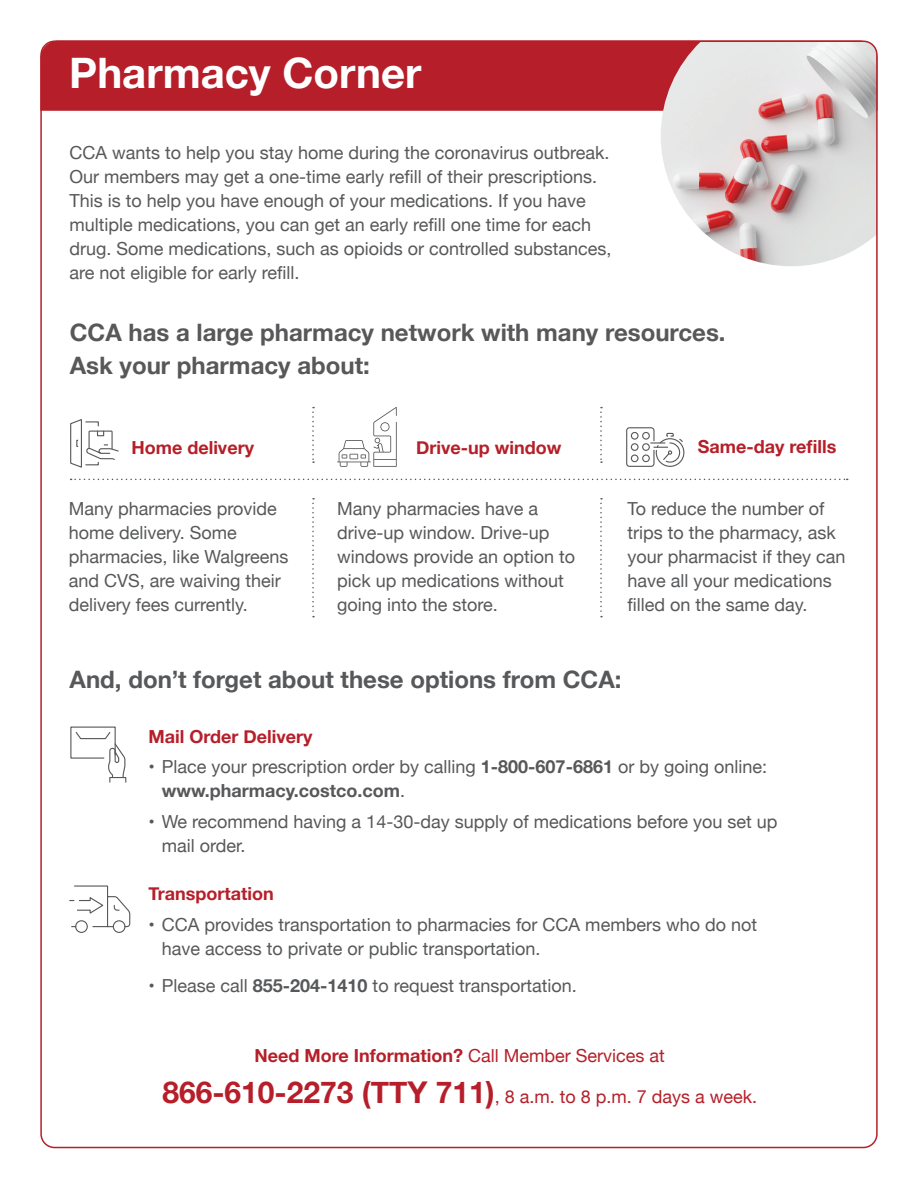
<style>
.page{position:relative;width:918px;height:1188px;background:#fff}
.page>*{position:absolute;margin:0;border:0;box-sizing:border-box;transform-origin:0 0}
.t1{font:700 42px "Helvetica Neue";color:#fff}
.t2{font:700 24px "Helvetica Neue";color:#57585a}
.t3{font:18px/24px "Helvetica Neue";color:#57585a}
.t4{font:700 18px "Helvetica Neue";color:#b61f29}
.t5{font:18px "Helvetica Neue";color:#b61f29}
.t6{font:700 18px "Helvetica Neue";color:#57585a}
.s1{font-weight:700}
.s2{font-weight:400}
.s3{font-weight:700;font-size:30px}
</style>
<div class="page">
<div style="left:40px;top:41px;width:621px;height:70px;background:#b61f29"></div>
<svg style="left:70px;top:419px;width:49px;height:49px"></svg>
<svg style="left:337px;top:407px;width:60px;height:60px"></svg>
<svg style="left:71px;top:479px;width:777px;height:1px"></svg>
<svg style="left:312px;top:498px;width:2px;height:119px"></svg>
<svg style="left:312px;top:407px;width:2px;height:56px"></svg>
<svg style="left:600px;top:498px;width:2px;height:119px"></svg>
<svg style="left:600px;top:407px;width:2px;height:56px"></svg>
<svg style="left:70px;top:726px;width:57px;height:57px"></svg>
<svg style="left:69px;top:885px;width:62px;height:48px"></svg>
<svg style="left:626px;top:427px;width:59px;height:40px"></svg>
<img style="left:661px;top:41px;width:215px;height:225px">
<p class="t1" style="left:69px;top:40px;width:354px">Pharmacy Corner</p>
<p class="t3" style="left:69px;top:141px;width:544px">CCA wants to help you stay home during the coronavirus outbreak.<br>Our members may get a one-time early refill of their prescriptions.<br>This is to help you have enough of your medications. If you have multiple medications, you can get an early refill one time for each drug. Some medications, such as opioids or controlled substances, are not eligible for early refill.</p>
<p class="t2" style="left:70px;top:314px;width:657px">CCA has a large pharmacy network with many resources.</p>
<p class="t2" style="left:70px;top:347px;width:302px">Ask your pharmacy about:</p>
<p class="t4" style="left:131px;top:433px;width:124px">Home delivery</p>
<p class="t4" style="left:416px;top:433px;width:147px">Drive-up window</p>
<p class="t4" style="left:698px;top:433px;width:140px">Same-day refills</p>
<p class="t3" style="left:69px;top:498px;width:221px">Many pharmacies provide home delivery. Some pharmacies, like Walgreens and CVS, are waiving their delivery fees currently.</p>
<p class="t3" style="left:628px;top:498px;width:220px">To reduce the number of trips to the pharmacy, ask your pharmacist if they can have all your medications filled on the same day.</p>
<p class="t3" style="left:337px;top:498px;width:240px">Many pharmacies have a drive-up window. Drive-up windows provide an option to pick up medications without going into the store.</p>
<p class="t2" style="left:70px;top:661px;width:553px">And, don’t forget about these options from CCA:</p>
<p class="t4" style="left:148px;top:722px;width:165px">Mail Order Delivery</p>
<p class="t3" style="left:148px;top:756px;width:620px">• Place your prescription order by calling <span class="s1">1-800-607-6861</span> or by going online:</p>
<p class="t6" style="left:162px;top:777px;width:245px">www.pharmacy.costco.com<span class="s2">.</span></p>
<p class="t3" style="left:162px;top:811px;width:617px;text-indent:-14px">• We recommend having a 14-30-day supply of medications before you set up mail order.</p>
<p class="t4" style="left:148px;top:880px;width:127px">Transportation</p>
<p class="t3" style="left:162px;top:913px;width:597px;text-indent:-14px">• CCA provides transportation to pharmacies for CCA members who do not have access to private or public transportation.</p>
<p class="t3" style="left:148px;top:975px;width:430px">• Please call <span class="s1">855-204-1410</span> to request transportation.</p>
<p class="t4" style="left:255px;top:1042px;width:412px">Need More Information? <span class="s2">Call Member Services at</span></p>
<p class="t5" style="left:162px;top:1084px;width:596px"><span class="s3">866-610-2273 (TTY 711)</span>, 8 a.m. to 8 p.m. 7 days a week.</p>
</div>
